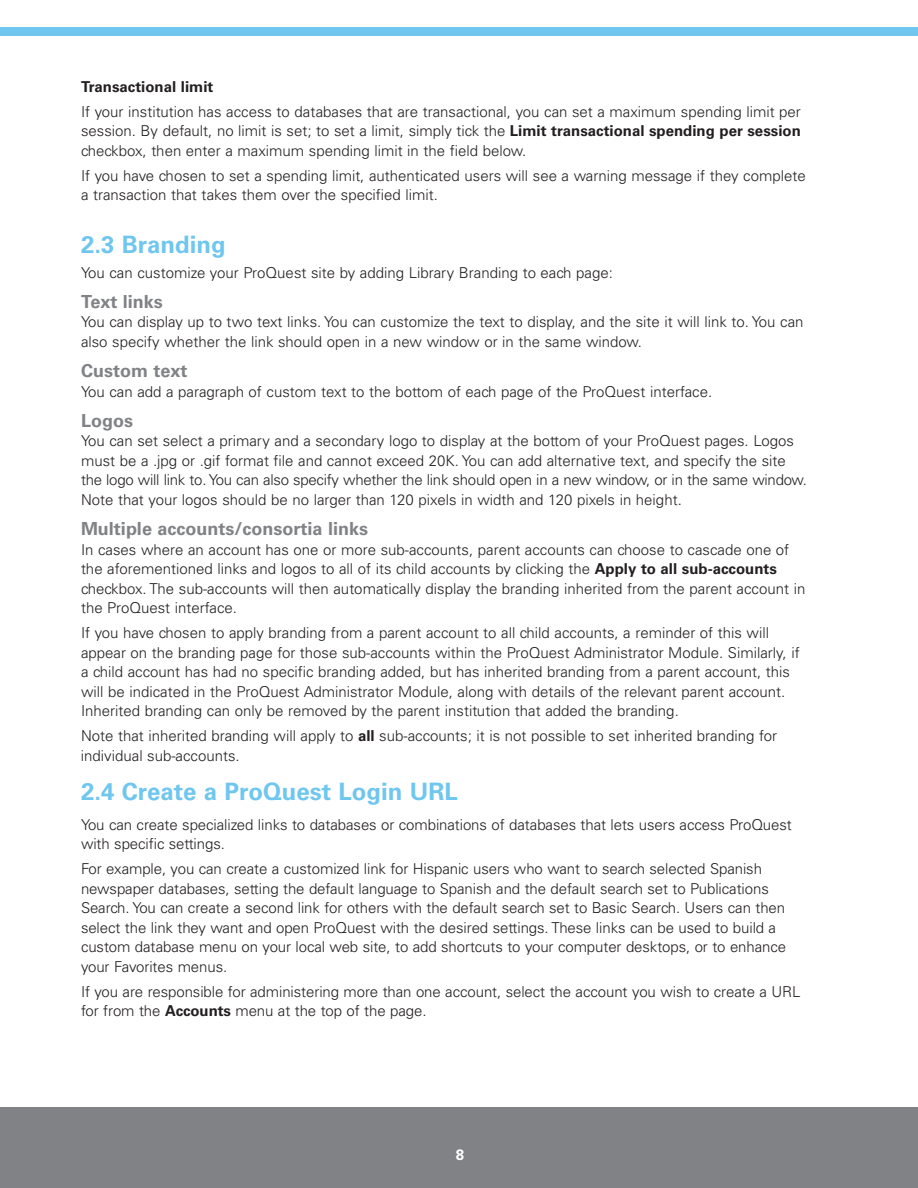
<style>
.page{position:relative;width:918px;height:1188px;background:#fff}
.page>*{position:absolute;margin:0;border:0;box-sizing:border-box;transform-origin:0 0}
.t1{font:700 24px "Univers";color:#6fc6ef}
.t2{font:700 18px "Univers";color:#808285}
.t3{font:300 15px/19.5px "Univers";color:#231f20}
.t4{font:700 15px "Univers";color:#231f20}
.t5{font:700 15px "Univers";color:#fff}
.s1{font-weight:700}
</style>
<div class="page">
<div style="left:0;top:27px;width:918px;height:9px;background:#6fc6ef"></div>
<div style="left:0;top:1107px;width:918px;height:81px;background:#808285"></div>
<p class="t4" style="left:81px;top:81px;width:134px">Transactional limit</p>
<p class="t3" style="left:81px;top:103px;width:721px;text-align:justify">If your institution has access to databases that are transactional, you can set a maximum spending limit per session. By default, no limit is set; to set a limit, simply tick the <span class="s1">Limit transactional spending per session </span>checkbox, then enter a maximum spending limit in the field below.</p>
<p class="t3" style="left:81px;top:167px;width:726px">If you have chosen to set a spending limit, authenticated users will see a warning message if they complete a transaction that takes them over the specified limit.</p>
<h1 class="t1" style="left:81px;top:235px;width:146px">2.3 Branding</h1>
<p class="t3" style="left:81px;top:264px;width:533px">You can customize your ProQuest site by adding Library Branding to each page:</p>
<p class="t2" style="left:81px;top:295px;width:83px">Text links</p>
<p class="t3" style="left:81px;top:314px;width:724px">You can display up to two text links. You can customize the text to display, and the site it will link to. You can also specify whether the link should open in a new window or in the same window.</p>
<p class="t2" style="left:81px;top:364px;width:108px">Custom text</p>
<p class="t3" style="left:81px;top:383px;width:633px">You can add a paragraph of custom text to the bottom of each page of the ProQuest interface.</p>
<p class="t2" style="left:81px;top:414px;width:54px">Logos</p>
<p class="t3" style="left:81px;top:433px;width:727px">You can set select a primary and a secondary logo to display at the bottom of your ProQuest pages. Logos must be a .jpg or .gif format file and cannot exceed 20K. You can add alternative text, and specify the site the logo will link to. You can also specify whether the link should open in a new window, or in the same window.<br>Note that your logos should be no larger than 120 pixels in width and 120 pixels in height.</p>
<p class="t2" style="left:81px;top:522px;width:289px">Multiple accounts/consortia links</p>
<p class="t3" style="left:81px;top:541px;width:726px">In cases where an account has one or more sub-accounts, parent accounts can choose to cascade one of the aforementioned links and logos to all of its child accounts by clicking the <span class="s1">Apply to all sub-accounts </span>checkbox. The sub-accounts will then automatically display the branding inherited from the parent account in the ProQuest interface.</p>
<p class="t3" style="left:81px;top:624px;width:720px">If you have chosen to apply branding from a parent account to all child accounts, a reminder of this will appear on the branding page for those sub-accounts within the ProQuest Administrator Module. Similarly, if a child account has had no specific branding added, but has inherited branding from a parent account, this will be indicated in the ProQuest Administrator Module, along with details of the relevant parent account.<br>Inherited branding can only be removed by the parent institution that added the branding.</p>
<p class="t3" style="left:81px;top:727px;width:698px">Note that inherited branding will apply to <span class="s1">all</span> sub-accounts; it is not possible to set inherited branding for individual sub-accounts.</p>
<h1 class="t1" style="left:81px;top:782px;width:378px">2.4 Create a ProQuest Login URL</h1>
<p class="t3" style="left:81px;top:816px;width:712px">You can create specialized links to databases or combinations of databases that lets users access ProQuest with specific settings.</p>
<p class="t3" style="left:81px;top:861px;width:707px">For example, you can create a customized link for Hispanic users who want to search selected Spanish newspaper databases, setting the default language to Spanish and the default search set to Publications Search. You can create a second link for others with the default search set to Basic Search. Users can then select the link they want and open ProQuest with the desired settings. These links can be used to build a custom database menu on your local web site, to add shortcuts to your computer desktops, or to enhance your Favorites menus.</p>
<p class="t3" style="left:81px;top:983px;width:721px">If you are responsible for administering more than one account, select the account you wish to create a URL for from the <span class="s1">Accounts</span> menu at the top of the page.</p>
<p class="t5" style="left:456px;top:1150px;width:10px">8</p>
</div>
